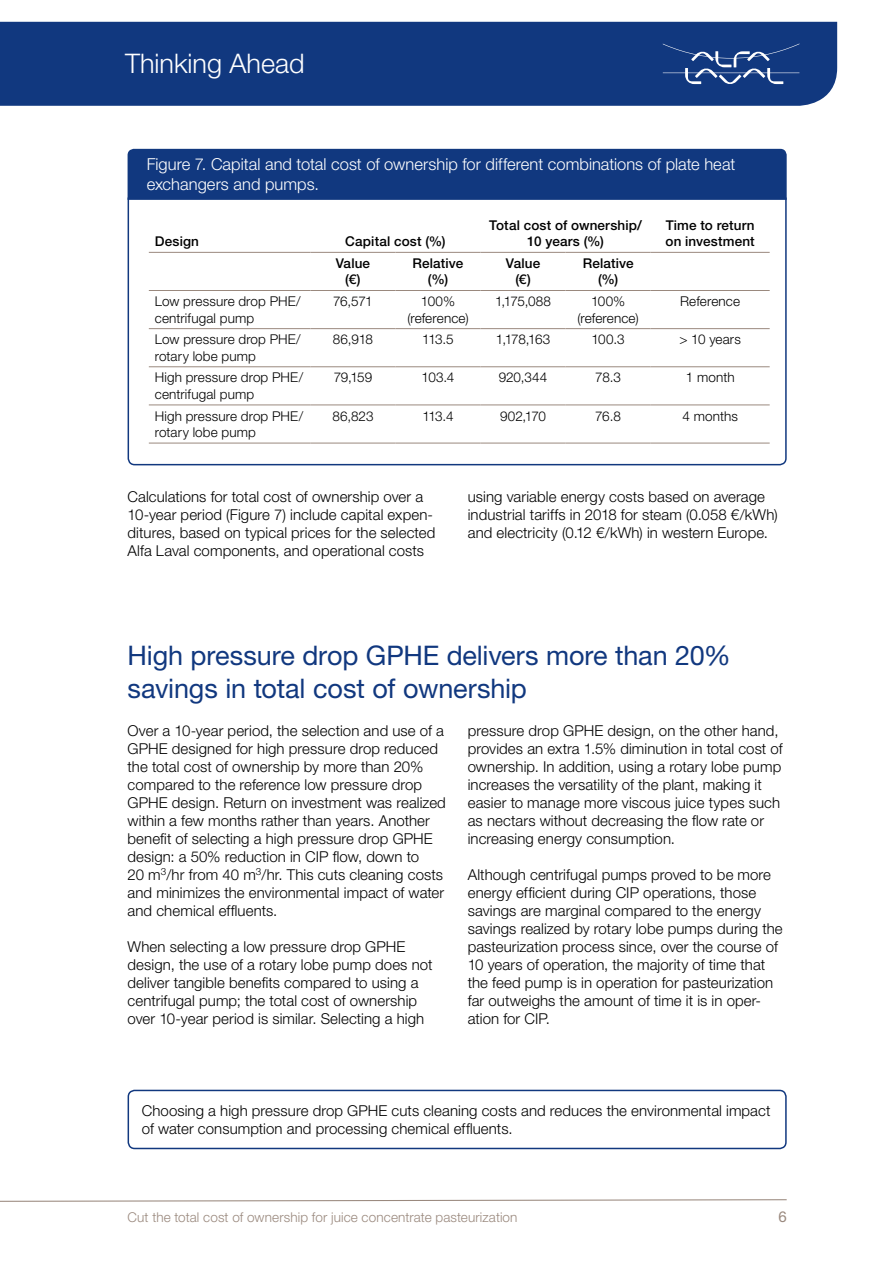
<style>
.page{position:relative;width:893px;height:1263px;background:#fff}
.page>*{position:absolute;margin:0;border:0;box-sizing:border-box;transform-origin:0 0}
.t1{font:27px/32.4px "Helvetica Neue LT Std";letter-spacing:-.005em;color:#11387f}
.t2{font:300 27px "Helvetica Neue LT Std";color:#fff}
.t3{font:300 16.5px/19.8px "Helvetica Neue LT Std";color:#fff}
.t4{font:300 15px/18px "Helvetica Neue LT Std";letter-spacing:.005em;color:#000}
.t5{font:15px "Helvetica Neue LT Std";color:#9a897e}
.t6{font:300 13.5px/16.5px "Helvetica Neue LT Std";letter-spacing:.01em;color:#000}
.t7{font:500 13.5px/16.5px "Helvetica Neue LT Std";letter-spacing:.01em;color:#000;text-align:center}
.t8{font:300 13.5px "Helvetica Neue LT Std";letter-spacing:.01em;color:#9a897e}
</style>
<div class="page">
<div style="left:0;top:22px;width:837px;height:84px;background:#11387f"></div>
<svg style="left:0;top:1199px;width:787px;height:3px"></svg>
<svg style="left:663px;top:43px;width:136px;height:42px;background:#2e508f"></svg>
<svg style="left:127px;top:197px;width:660px;height:269px"></svg>
<div style="left:128px;top:149px;width:659px;height:51px;background:#11387f"></div>
<hr style="left:149px;top:252px;width:161px;height:1px;background:#9a897e">
<hr style="left:310px;top:252px;width:85px;height:1px;background:#9a897e">
<hr style="left:395px;top:252px;width:85px;height:1px;background:#9a897e">
<hr style="left:480px;top:252px;width:86px;height:1px;background:#9a897e">
<hr style="left:566px;top:252px;width:85px;height:1px;background:#9a897e">
<hr style="left:651px;top:252px;width:119px;height:1px;background:#9a897e">
<hr style="left:149px;top:290px;width:161px;height:1px;background:#9a897e">
<hr style="left:310px;top:290px;width:85px;height:1px;background:#9a897e">
<hr style="left:395px;top:290px;width:85px;height:1px;background:#9a897e">
<hr style="left:480px;top:290px;width:86px;height:1px;background:#9a897e">
<hr style="left:566px;top:290px;width:85px;height:1px;background:#9a897e">
<hr style="left:651px;top:290px;width:119px;height:1px;background:#9a897e">
<hr style="left:149px;top:328px;width:161px;height:1px;background:#9a897e">
<hr style="left:310px;top:328px;width:85px;height:1px;background:#9a897e">
<hr style="left:395px;top:328px;width:85px;height:1px;background:#9a897e">
<hr style="left:480px;top:328px;width:86px;height:1px;background:#9a897e">
<hr style="left:566px;top:328px;width:85px;height:1px;background:#9a897e">
<hr style="left:651px;top:328px;width:119px;height:1px;background:#9a897e">
<hr style="left:149px;top:366px;width:161px;height:1px;background:#9a897e">
<hr style="left:310px;top:366px;width:85px;height:1px;background:#9a897e">
<hr style="left:395px;top:366px;width:85px;height:1px;background:#9a897e">
<hr style="left:480px;top:366px;width:86px;height:1px;background:#9a897e">
<hr style="left:566px;top:366px;width:85px;height:1px;background:#9a897e">
<hr style="left:651px;top:366px;width:119px;height:1px;background:#9a897e">
<hr style="left:149px;top:405px;width:161px;height:1px;background:#9a897e">
<hr style="left:310px;top:405px;width:85px;height:1px;background:#9a897e">
<hr style="left:395px;top:405px;width:85px;height:1px;background:#9a897e">
<hr style="left:480px;top:405px;width:86px;height:1px;background:#9a897e">
<hr style="left:566px;top:405px;width:85px;height:1px;background:#9a897e">
<hr style="left:651px;top:405px;width:119px;height:1px;background:#9a897e">
<hr style="left:149px;top:443px;width:161px;height:1px;background:#9a897e">
<hr style="left:310px;top:443px;width:85px;height:1px;background:#9a897e">
<hr style="left:395px;top:443px;width:85px;height:1px;background:#9a897e">
<hr style="left:480px;top:443px;width:86px;height:1px;background:#9a897e">
<hr style="left:566px;top:443px;width:85px;height:1px;background:#9a897e">
<hr style="left:651px;top:443px;width:119px;height:1px;background:#9a897e">
<div style="left:128px;top:1090px;width:659px;height:59px;border:2px solid #11387f;border-radius:6px"></div>
<h1 class="t2" style="left:125px;top:47px;width:181px">Thinking Ahead</h1>
<p class="t3" style="left:147px;top:154px;width:590px">Figure 7. Capital and total cost of ownership for different combinations of plate heat exchangers and pumps.</p>
<p class="t7" style="left:155px;top:233px;width:46px">Design</p>
<p class="t7" style="left:345px;top:233px;width:102px">Capital cost (%)</p>
<p class="t7" style="left:489px;top:217px;width:154px">Total cost of ownership/<br>10 years (%)</p>
<p class="t7" style="left:665px;top:217px;width:91px;text-align:left">Time to return on investment</p>
<p class="t7" style="left:336px;top:255px;width:36px">Value (€)</p>
<p class="t7" style="left:413px;top:255px;width:52px">Relative (%)</p>
<p class="t7" style="left:506px;top:255px;width:36px">Value (€)</p>
<p class="t7" style="left:583px;top:255px;width:52px">Relative (%)</p>
<p class="t6" style="left:155px;top:293px;width:147px">Low pressure drop PHE/ centrifugal pump</p>
<p class="t6" style="left:333px;top:293px;width:41px">76,571</p>
<p class="t6" style="left:407px;top:293px;width:63px;text-align:center">100% (reference)</p>
<p class="t6" style="left:495px;top:293px;width:58px">1,175,088</p>
<p class="t6" style="left:577px;top:293px;width:63px;text-align:center">100% (reference)</p>
<p class="t6" style="left:680px;top:293px;width:61px">Reference</p>
<p class="t6" style="left:155px;top:331px;width:147px">Low pressure drop PHE/ rotary lobe pump</p>
<p class="t6" style="left:333px;top:331px;width:42px">86,918</p>
<p class="t6" style="left:422px;top:331px;width:33px">113.5</p>
<p class="t6" style="left:496px;top:331px;width:56px">1,178,163</p>
<p class="t6" style="left:591px;top:331px;width:35px">100.3</p>
<p class="t6" style="left:679px;top:331px;width:63px">&gt; 10 years</p>
<p class="t6" style="left:155px;top:369px;width:150px">High pressure drop PHE/ centrifugal pump</p>
<p class="t6" style="left:334px;top:369px;width:40px">79,159</p>
<p class="t6" style="left:422px;top:369px;width:34px">103.4</p>
<p class="t6" style="left:499px;top:369px;width:50px">920,344</p>
<p class="t6" style="left:595px;top:369px;width:27px">78.3</p>
<p class="t6" style="left:686px;top:369px;width:50px">1 month</p>
<p class="t6" style="left:155px;top:407px;width:150px">High pressure drop PHE/ rotary lobe pump</p>
<p class="t6" style="left:332px;top:407px;width:43px">86,823</p>
<p class="t6" style="left:422px;top:407px;width:33px">113.4</p>
<p class="t6" style="left:500px;top:407px;width:47px">902,170</p>
<p class="t6" style="left:595px;top:407px;width:27px">76.8</p>
<p class="t6" style="left:682px;top:407px;width:57px">4 months</p>
<p class="t4" style="left:128px;top:487px;width:309px">Calculations for total cost of ownership over a 10-year period (Figure 7) include capital expen&shy;ditures, based on typical prices for the selected Alfa Laval components, and operational costs</p>
<p class="t4" style="left:468px;top:487px;width:311px">using variable energy costs based on average industrial tariffs in 2018 for steam (0.058 €/kWh) and electricity (0.12 €/kWh) in western Europe.</p>
<h1 class="t1" style="left:128px;top:639px;width:605px">High pressure drop GPHE delivers more than 20% savings in total cost of ownership</h1>
<p class="t4" style="left:128px;top:721px;width:320px">Over a 10-year period, the selection and use of a GPHE designed for high pressure drop reduced the total cost of ownership by more than 20% compared to the reference low pressure drop GPHE design. Return on investment was realized within a few months rather than years. Another benefit of selecting a high pressure drop GPHE design: a 50% reduction in CIP flow, down to<br>20 m<sup>3</sup>/hr from 40 m<sup>3</sup>/hr. This cuts cleaning costs and minimizes the environmental impact of water and chemical effluents.</p>
<p class="t4" style="left:128px;top:937px;width:306px">When selecting a low pressure drop GPHE design, the use of a rotary lobe pump does not deliver tangible benefits compared to using a centrifugal pump; the total cost of ownership over 10-year period is similar. Selecting a high</p>
<p class="t4" style="left:468px;top:721px;width:316px">pressure drop GPHE design, on the other hand, provides an extra 1.5% diminution in total cost of ownership. In addition, using a rotary lobe pump increases the versatility of the plant, making it easier to manage more viscous juice types such as nectars without decreasing the flow rate or increasing energy consumption.</p>
<p class="t4" style="left:468px;top:865px;width:316px">Although centrifugal pumps proved to be more energy efficient during CIP operations, those savings are marginal compared to the energy savings realized by rotary lobe pumps during the pasteurization process since, over the course of 10 years of operation, the majority of time that the feed pump is in operation for pasteurization far outweighs the amount of time it is in oper&shy;ation for CIP.</p>
<p class="t4" style="left:142px;top:1101px;width:630px">Choosing a high pressure drop GPHE cuts cleaning costs and reduces the environmental impact of water consumption and processing chemical effluents.</p>
<p class="t8" style="left:128px;top:1209px;width:391px">Cut the total cost of ownership for juice concentrate pasteurization</p>
<p class="t5" style="left:778px;top:1208px;width:10px">6</p>
</div>
